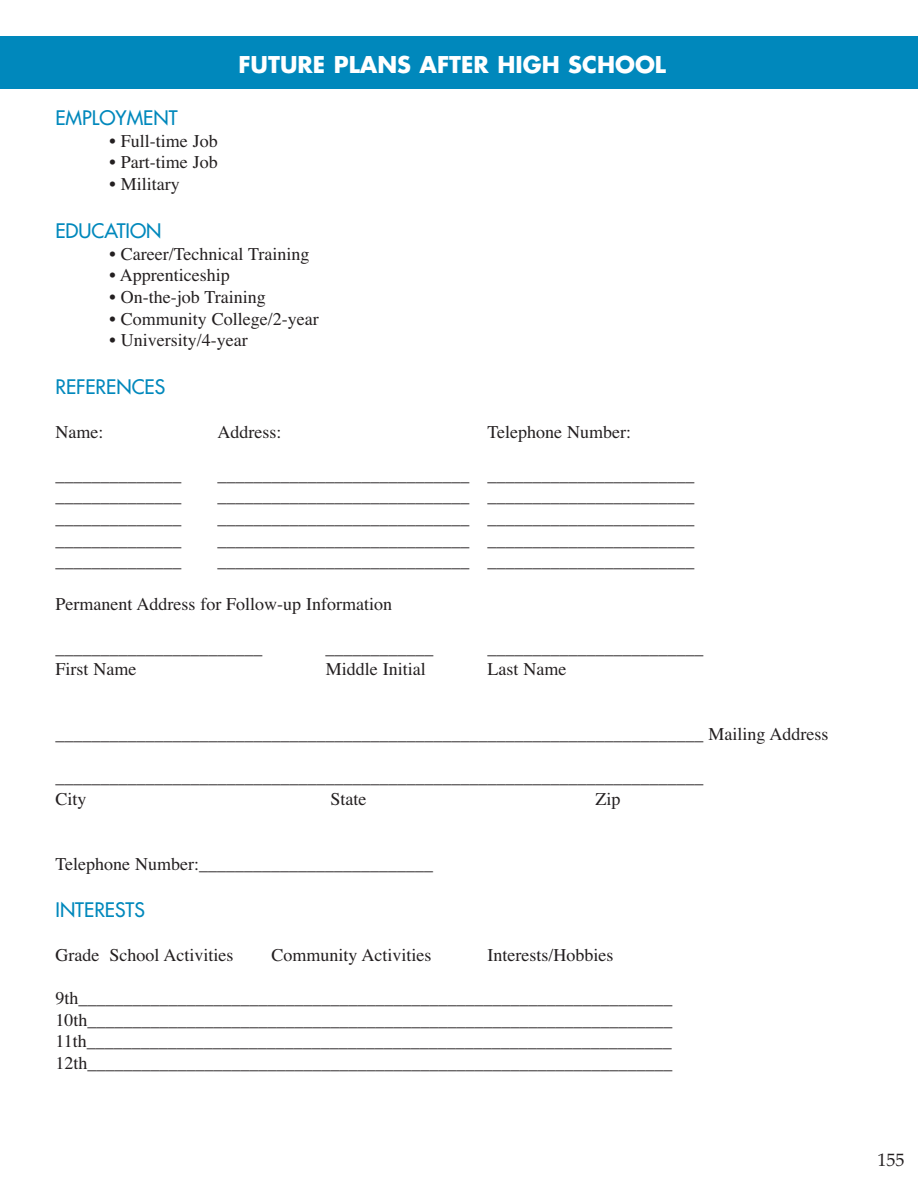
<style>
.page{position:relative;width:918px;height:1188px;background:#fff}
.page>*{position:absolute;margin:0;border:0;box-sizing:border-box;transform-origin:0 0}
.t1{font:700 22.5px "Futura";color:#fff}
.t2{font:19.5px "Futura";color:#0088bc}
.t3{font:18px/21.6px "Times";color:#231f20}
.t4{font:18px "Palatino";color:#231f20}
</style>
<div class="page">
<div style="left:0;top:37px;width:918px;height:52px;background:#0088bc"></div>
<p class="t1" style="left:238px;top:54px;width:429px">FUTURE PLANS AFTER HIGH SCHOOL</p>
<p class="t2" style="left:56px;top:108px;width:124px">EMPLOYMENT</p>
<p class="t3" style="left:110px;top:132px;width:110px">• Full-time Job</p>
<p class="t3" style="left:110px;top:153px;width:110px">• Part-time Job</p>
<p class="t3" style="left:110px;top:175px;width:72px">• Military</p>
<p class="t2" style="left:56px;top:221px;width:108px">EDUCATION</p>
<p class="t3" style="left:110px;top:245px;width:201px">• Career/Technical Training</p>
<p class="t3" style="left:110px;top:266px;width:122px">• Apprenticeship</p>
<p class="t3" style="left:110px;top:288px;width:158px">• On-the-job Training</p>
<p class="t3" style="left:110px;top:310px;width:211px">• Community College/2-year</p>
<p class="t3" style="left:110px;top:331px;width:140px">• University/4-year</p>
<p class="t2" style="left:56px;top:377px;width:111px">REFERENCES</p>
<p class="t3" style="left:56px;top:422px;width:49px">Name:</p>
<p class="t3" style="left:218px;top:422px;width:65px">Address:</p>
<p class="t3" style="left:488px;top:422px;width:145px">Telephone Number:</p>
<p class="t3" style="left:56px;top:466px;width:127px">______________</p>
<p class="t3" style="left:218px;top:466px;width:478px">____________________________ _______________________</p>
<p class="t3" style="left:56px;top:487px;width:127px">______________</p>
<p class="t3" style="left:218px;top:487px;width:478px">____________________________ _______________________</p>
<p class="t3" style="left:56px;top:509px;width:127px">______________</p>
<p class="t3" style="left:218px;top:509px;width:478px">____________________________ _______________________</p>
<p class="t3" style="left:56px;top:530px;width:127px">______________</p>
<p class="t3" style="left:218px;top:530px;width:478px">____________________________ _______________________</p>
<p class="t3" style="left:56px;top:552px;width:127px">______________</p>
<p class="t3" style="left:218px;top:552px;width:478px">____________________________ _______________________</p>
<p class="t3" style="left:56px;top:595px;width:338px">Permanent Address for Follow-up Information</p>
<p class="t3" style="left:56px;top:638px;width:208px">_______________________</p>
<p class="t3" style="left:326px;top:638px;width:109px">____________</p>
<p class="t3" style="left:488px;top:638px;width:217px">________________________</p>
<p class="t3" style="left:56px;top:660px;width:82px">First Name</p>
<p class="t3" style="left:326px;top:660px;width:101px">Middle Initial</p>
<p class="t3" style="left:488px;top:660px;width:80px">Last Name</p>
<p class="t3" style="left:56px;top:725px;width:774px">________________________________________________________________________ Mailing Address</p>
<p class="t3" style="left:56px;top:768px;width:649px">________________________________________________________________________<br>City</p>
<p class="t3" style="left:330px;top:790px;width:37px">State</p>
<p class="t3" style="left:596px;top:790px;width:27px">Zip</p>
<p class="t3" style="left:56px;top:854px;width:379px">Telephone Number:__________________________</p>
<p class="t2" style="left:56px;top:901px;width:91px">INTERESTS</p>
<p class="t3" style="left:56px;top:946px;width:179px">Grade School Activities</p>
<p class="t3" style="left:272px;top:946px;width:161px">Community Activities</p>
<p class="t3" style="left:488px;top:946px;width:127px">Interests/Hobbies</p>
<p class="t3" style="left:56px;top:989px;width:619px;text-align:justify">9th__________________________________________________________________ 10th_________________________________________________________________ 11th_________________________________________________________________ 12th_________________________________________________________________</p>
<p class="t4" style="left:878px;top:1153px;width:28px">155</p>
</div>
